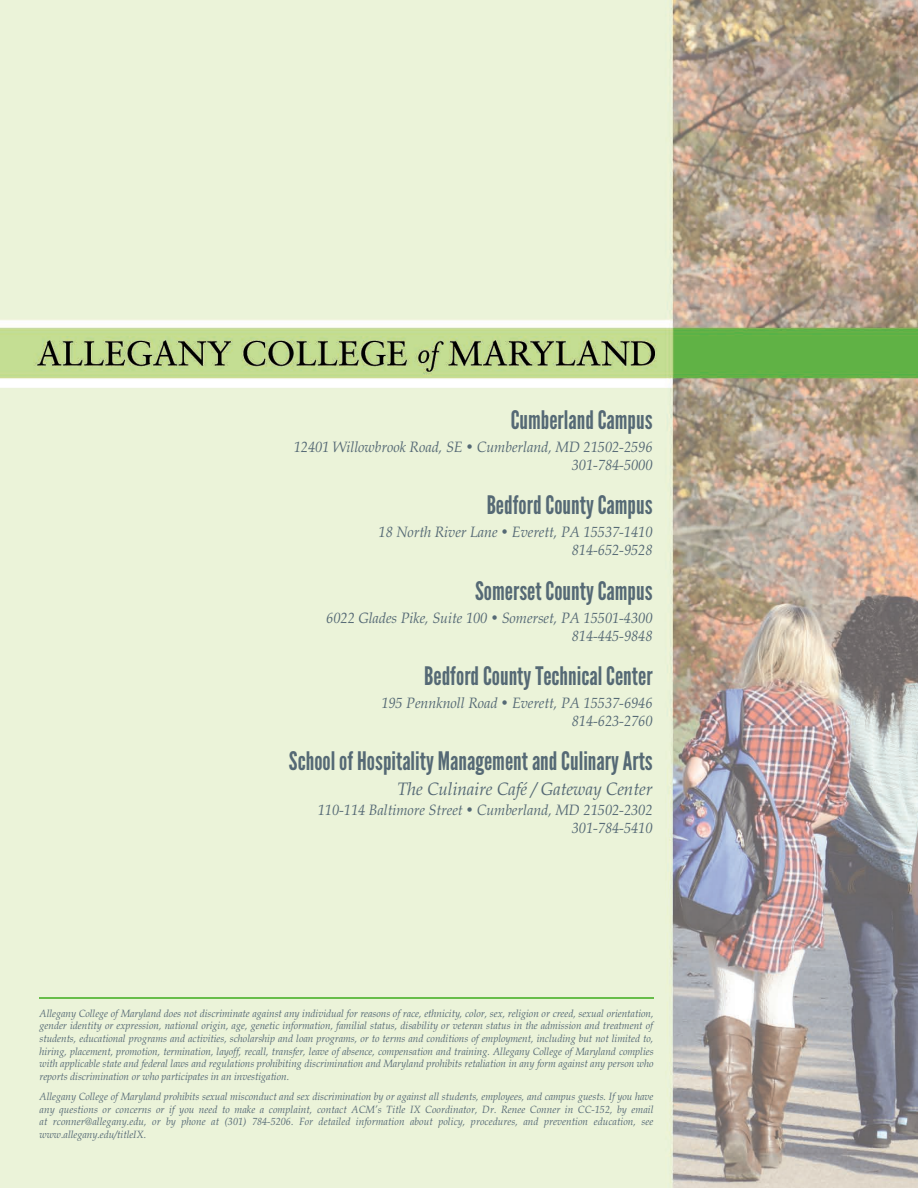
<style>
.page{position:relative;width:918px;height:1188px;background:#fff}
.page>*{position:absolute;margin:0;border:0;box-sizing:border-box;transform-origin:0 0}
.t1{font:25.5px "League Gothic";color:#556975}
.t2{font:italic 18px "Book Antiqua";color:#556975;scale:.95 1}
.t3{font:italic 15px/18.1px "Book Antiqua";color:#556975;scale:.95 1}
.t4{font:italic 10.5px/12.6px "Book Antiqua";color:#556975;text-align:justify;scale:.95 1}
</style>
<div class="page">
<img style="left:0;top:0;width:918px;height:1188px">
<hr style="left:39px;top:997px;width:615px;height:2px;background:#67bd4a">
<h2 class="t1" style="left:511px;top:406px;width:143px">Cumberland Campus</h2>
<p class="t3" style="left:572px;top:438px;width:87px;text-indent:-278px">124 1 Willowbrook Road, SE • Cumberland, MD 215 2-2596<br>3 1-784-5</p>
<h2 class="t1" style="left:487px;top:491px;width:167px">Bedford County Campus</h2>
<p class="t3" style="left:572px;top:523px;width:86px;text-indent:-193px">18 North River Lane • Everett, PA 15537-141<br>814-652-9528</p>
<h2 class="t1" style="left:475px;top:576px;width:179px">Somerset County Campus</h2>
<p class="t3" style="left:572px;top:608px;width:86px;text-indent:-245px">6 22 Glades Pike, Suite 1 • Somerset, PA 155 1-43<br>814-445-9848</p>
<h2 class="t1" style="left:424px;top:661px;width:230px">Bedford County Technical Center</h2>
<p class="t3" style="left:572px;top:693px;width:86px;text-indent:-190px">195 Pennknoll Road • Everett, PA 15537-6946<br>814-623-276</p>
<h2 class="t1" style="left:289px;top:746px;width:365px">School of Hospitality Management and Culinary Arts</h2>
<p class="t2" style="left:397px;top:778px;width:270px">The Culinaire Café / Gateway Center</p>
<p class="t3" style="left:572px;top:800px;width:86px;text-indent:-254px">11 -114 Baltimore Street • Cumberland, MD 215 2-23 2<br>3 1-784-541</p>
<p class="t4" style="left:40px;top:1007px;width:648px">Allegany College of Maryland does not discriminate against any individual for reasons of race, ethnicity, color, sex, religion or creed, sexual orientation, gender identity or expression, national origin, age, genetic information, familial status, disability or veteran status in the admission and treatment of students, educational programs and activities, scholarship and loan programs, or to terms and conditions of employment, including but not limited to, hiring, placement, promotion, termination, layoff, recall, transfer, leave of absence, compensation and training. Allegany College of Maryland complies with applicable state and federal laws and regulations prohibiting discrimination and Maryland prohibits retaliation in any form against any person who reports discrimination or who participates in an investigation.</p>
<p class="t4" style="left:39px;top:1090px;width:648px">Allegany College of Maryland prohibits sexual misconduct and sex discrimination by or against all students, employees, and campus guests. If you have any questions or concerns or if you need to make a complaint, contact ACM’s Title IX Coordinator, Dr. Renee Conner in CC-152, by email at rconner@allegany.edu, or by phone at (3 1) 784-52 6. For detailed information about policy, procedures, and prevention education, see www.allegany.edu/titleIX.</p>
</div>
